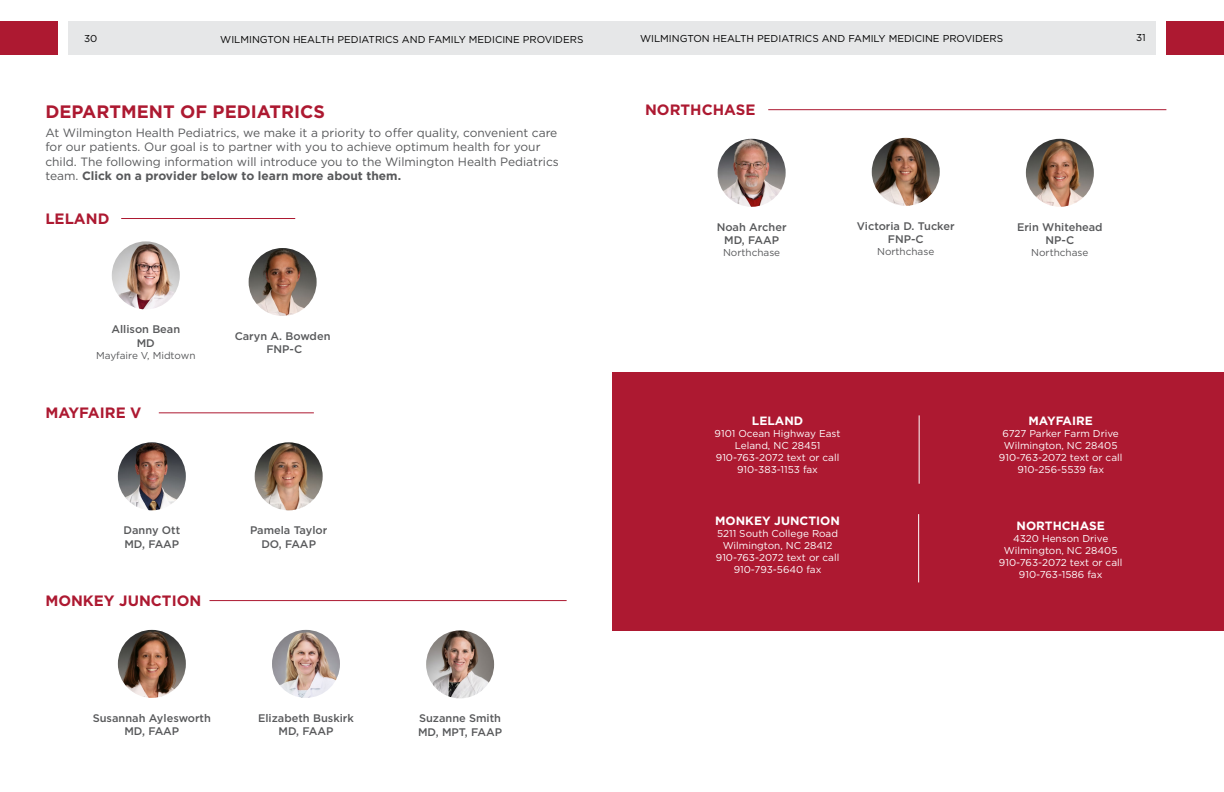
<style>
.page{position:relative;width:1224px;height:792px;background:#fff}
.page>*{position:absolute;margin:0;border:0;box-sizing:border-box;transform-origin:0 0}
.t1{font:700 18px "Gotham";color:#ad1931}
.t2{font:700 15px "Gotham";color:#ad1931}
.t3{font:12px/14.4px "Gotham";color:#58595b}
.t4{font:700 12px "Gotham";color:#fff}
.t5{font:500 11px/13.2px "Gotham";color:#58595b;text-align:center}
.t6{font:10px/12px "Gotham";color:#fff;text-align:center}
.t7{font:10px "Gotham";color:#000}
.t8{font:10px "Gotham";color:#58595b}
.s1{font-weight:700}
</style>
<div class="page">
<div style="left:69px;top:22px;width:543px;height:33px;background:#e6e7e8"></div>
<div style="left:612px;top:22px;width:543px;height:33px;background:#e6e7e8"></div>
<img style="left:718px;top:139px;width:68px;height:68px;border-radius:34px">
<img style="left:872px;top:138px;width:68px;height:68px;border-radius:34px">
<img style="left:1026px;top:139px;width:68px;height:68px;border-radius:34px">
<img style="left:118px;top:630px;width:68px;height:68px;border-radius:34px">
<div style="left:0;top:22px;width:58px;height:33px;background:#ad1931"></div>
<div style="left:1166px;top:22px;width:58px;height:33px;background:#ad1931"></div>
<img style="left:426px;top:630px;width:68px;height:68px;border-radius:34px">
<img style="left:272px;top:630px;width:68px;height:68px;border-radius:34px">
<img style="left:249px;top:248px;width:68px;height:68px;border-radius:34px">
<img style="left:255px;top:442px;width:68px;height:68px;border-radius:34px">
<img style="left:118px;top:442px;width:68px;height:68px;border-radius:34px">
<hr style="left:121px;top:218px;width:174px;height:1px;background:#ad1931">
<hr style="left:159px;top:412px;width:155px;height:1px;background:#ad1931">
<hr style="left:210px;top:600px;width:357px;height:1px;background:#ad1931">
<hr style="left:768px;top:109px;width:398px;height:1px;background:#ad1931">
<div style="left:612px;top:372px;width:612px;height:259px;background:#ad1931"></div>
<hr style="left:919px;top:415px;width:1px;height:69px;background:#fff">
<hr style="left:918px;top:514px;width:1px;height:68px;background:#fff">
<img style="left:112px;top:241px;width:68px;height:68px;border-radius:34px">
<p class="t7" style="left:84px;top:32px;width:15px">30</p>
<p class="t7" style="left:1136px;top:31px;width:11px">31</p>
<p class="t7" style="left:640px;top:32px;width:365px">WILMINGTON HEALTH PEDIATRICS AND FAMILY MEDICINE PROVIDERS</p>
<p class="t7" style="left:220px;top:33px;width:365px">WILMINGTON HEALTH PEDIATRICS AND FAMILY MEDICINE PROVIDERS</p>
<h1 class="t1" style="left:45px;top:100px;width:281px">DEPARTMENT OF PEDIATRICS</h1>
<p class="t3" style="left:45px;top:125px;width:515px">At Wilmington Health Pediatrics, we make it a priority to offer quality, convenient care for our patients. Our goal is to partner with you to achieve optimum health for your child. The following information will introduce you to the Wilmington Health Pediatrics team. <span class="s1">Click on a provider below to learn more about them.</span></p>
<h2 class="t2" style="left:45px;top:209px;width:66px">LELAND</h2>
<p class="t5" style="left:111px;top:323px;width:70px">Allison Bean<br>MD</p>
<p class="t8" style="left:96px;top:349px;width:101px">Mayfaire V, Midtown</p>
<h2 class="t2" style="left:45px;top:403px;width:98px">MAYFAIRE V</h2>
<p class="t5" style="left:235px;top:329px;width:97px">Caryn A. Bowden<br>FNP-C</p>
<p class="t5" style="left:123px;top:524px;width:58px;text-align:left">Danny Ott<br>MD, FAAP</p>
<h2 class="t2" style="left:45px;top:591px;width:157px">MONKEY JUNCTION</h2>
<p class="t5" style="left:250px;top:524px;width:79px">Pamela Taylor<br>DO, FAAP</p>
<p class="t5" style="left:93px;top:711px;width:120px">Susannah Aylesworth<br>MD, FAAP</p>
<p class="t5" style="left:258px;top:711px;width:97px">Elizabeth Buskirk<br>MD, FAAP</p>
<p class="t5" style="left:418px;top:712px;width:86px;text-align:left">Suzanne Smith<br>MD, MPT, FAAP</p>
<h2 class="t2" style="left:645px;top:100px;width:112px">NORTHCHASE</h2>
<p class="t5" style="left:717px;top:220px;width:71px">Noah Archer<br>MD, FAAP</p>
<p class="t8" style="left:723px;top:246px;width:59px">Northchase</p>
<p class="t5" style="left:857px;top:219px;width:99px">Victoria D. Tucker<br>FNP-C</p>
<p class="t8" style="left:877px;top:245px;width:59px">Northchase</p>
<p class="t5" style="left:1017px;top:220px;width:87px">Erin Whitehead<br>NP-C</p>
<p class="t8" style="left:1031px;top:246px;width:59px">Northchase</p>
<p class="t4" style="left:752px;top:413px;width:53px">LELAND</p>
<p class="t6" style="left:715px;top:427px;width:127px">9101 Ocean Highway East<br>Leland, NC 28451<br>910-763-2072 text or call<br>910-383-1153 fax</p>
<p class="t4" style="left:715px;top:513px;width:126px">MONKEY JUNCTION</p>
<p class="t6" style="left:716px;top:527px;width:125px">5211 South College Road<br>Wilmington, NC 28412<br>910-763-2072 text or call<br>910-793-5640 fax</p>
<p class="t4" style="left:1029px;top:413px;width:66px">MAYFAIRE</p>
<p class="t6" style="left:999px;top:427px;width:125px">6727 Parker Farm Drive<br>Wilmington, NC 28405<br>910-763-2072 text or call<br>910-256-5539 fax</p>
<p class="t4" style="left:1017px;top:518px;width:90px">NORTHCHASE</p>
<p class="t6" style="left:999px;top:532px;width:125px">4320 Henson Drive<br>Wilmington, NC 28405<br>910-763-2072 text or call<br>910-763-1586 fax</p>
</div>
